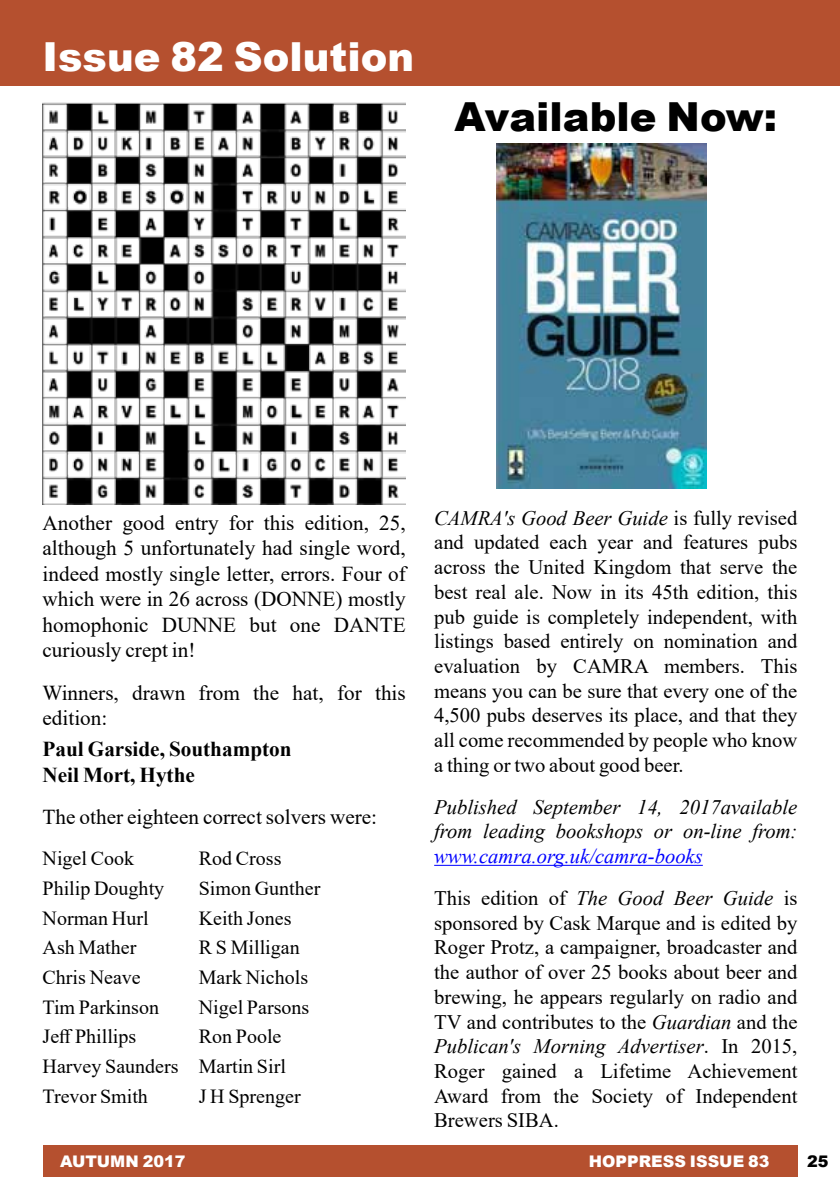
<style>
.page{position:relative;width:840px;height:1191px;background:#fff}
.page>*{position:absolute;margin:0;border:0;box-sizing:border-box;transform-origin:0 0}
.t1{font:900 40px "Arial";color:#fff}
.t2{font:900 40px "Arial";color:#000}
.t3{font:21.2px/25.4px "Times New Roman";color:#000;text-align:justify}
.t4{font:700 21.2px/25.4px "Times New Roman";color:#000}
.t5{font:20.6px/24.8px "Times New Roman";color:#000;text-align:justify}
.t6{font:italic 20.6px/24.8px "Times New Roman";color:#000}
.t7{font:italic 20.6px/41.8px "Times New Roman";color:#00f}
.t8{font:20px/29.6px "Times New Roman";color:#000}
.t9{font:900 16px "Arial";color:#fff}
.t10{font:900 16px "Arial";color:#000}
.s1{font-style:italic}
.s2{font-style:normal;color:#000}
.s3{color:#000}
</style>
<div class="page">
<div style="left:43px;top:1145px;width:754px;height:31px;background:#b5502f"></div>
<div style="left:0;top:0;width:839px;height:85px;background:#b5502f"></div>
<img style="left:43px;top:102px;width:362px;height:402px">
<hr style="left:434px;top:865px;width:268px;height:1px;background:#00f">
<img style="left:496px;top:143px;width:210px;height:345px">
<h1 class="t1" style="left:43px;top:28px;width:373px">Issue 82 Solution</h1>
<h1 class="t2" style="left:454px;top:87px;width:324px">Available Now:</h1>
<p class="t3" style="left:43px;top:509px;width:364px">Another good entry for this edition, 25, although 5 unfortunately had single word, indeed mostly single letter, errors. Four of which were in 26 across (DONNE) mostly homophonic DUNNE but one DANTE curiously crept in!</p>
<p class="t3" style="left:43px;top:679px;width:364px">Winners, drawn from the hat, for this edition:</p>
<p class="t4" style="left:43px;top:736px;width:250px">Paul Garside, Southampton<br>Neil Mort, Hythe</p>
<p class="t3" style="left:43px;top:803px;width:336px">The other eighteen correct solvers were:</p>
<p class="t8" style="left:43px;top:843px;width:93px">Nigel Cook</p>
<p class="t8" style="left:199px;top:843px;width:84px">Rod Cross</p>
<p class="t8" style="left:43px;top:872px;width:123px">Philip Doughty</p>
<p class="t8" style="left:199px;top:872px;width:123px">Simon Gunther</p>
<p class="t8" style="left:43px;top:902px;width:107px">Norman Hurl</p>
<p class="t8" style="left:199px;top:902px;width:94px">Keith Jones</p>
<p class="t8" style="left:43px;top:932px;width:95px">Ash Mather</p>
<p class="t8" style="left:199px;top:932px;width:102px">R S Milligan</p>
<p class="t8" style="left:43px;top:961px;width:100px">Chris Neave</p>
<p class="t8" style="left:199px;top:961px;width:111px">Mark Nichols</p>
<p class="t8" style="left:43px;top:991px;width:118px">Tim Parkinson</p>
<p class="t8" style="left:199px;top:991px;width:112px">Nigel Parsons</p>
<p class="t8" style="left:43px;top:1021px;width:95px">Jeff Phillips</p>
<p class="t8" style="left:43px;top:1021px;width:245px;text-indent:156px">Ron Poole<br>Harvey Saunders Martin Sirl<br>Trevor Smith</p>
<p class="t8" style="left:199px;top:1080px;width:103px">J H Sprenger</p>
<p class="t5" style="left:434px;top:504px;width:364px"><span class="s1">CAMRA's Good Beer Guide</span> is fully revised and updated each year and features pubs across the United Kingdom that serve the best real ale. Now in its 45th edition, this pub guide is completely independent, with listings based entirely on nomination and evaluation by CAMRA members. This means you can be sure that every one of the 4,500 pubs deserves its place, and that they all come recommended by people who know a thing or two about good beer.</p>
<p class="t6" style="left:434px;top:794px;width:364px">Published September 14, 2017available from leading bookshops or on-line from:</p>
<p class="t7" style="left:434px;top:835px;width:364px">www.camra.org.uk/camra-books<br><span class="s2">This edition of</span> <span class="s3">The Good Beer Guide</span> <span class="s2">is</span></p>
<p class="t5" style="left:434px;top:909px;width:364px">sponsored by Cask Marque and is edited by Roger Protz, a campaigner, broadcaster and the author of over 25 books about beer and brewing, he appears regularly on radio and TV and contributes to the <span class="s1">Guardian</span> and the <span class="s1">Publican's Morning Advertiser</span>. In 2015, Roger gained a Lifetime Achievement Award from the Society of Independent Brewers SIBA.</p>
<p class="t9" style="left:60px;top:1149px;width:127px">AUTUMN 2017</p>
<p class="t9" style="left:588px;top:1149px;width:182px">HOPPRESS ISSUE 83</p>
<p class="t10" style="left:806px;top:1149px;width:23px">25</p>
</div>
